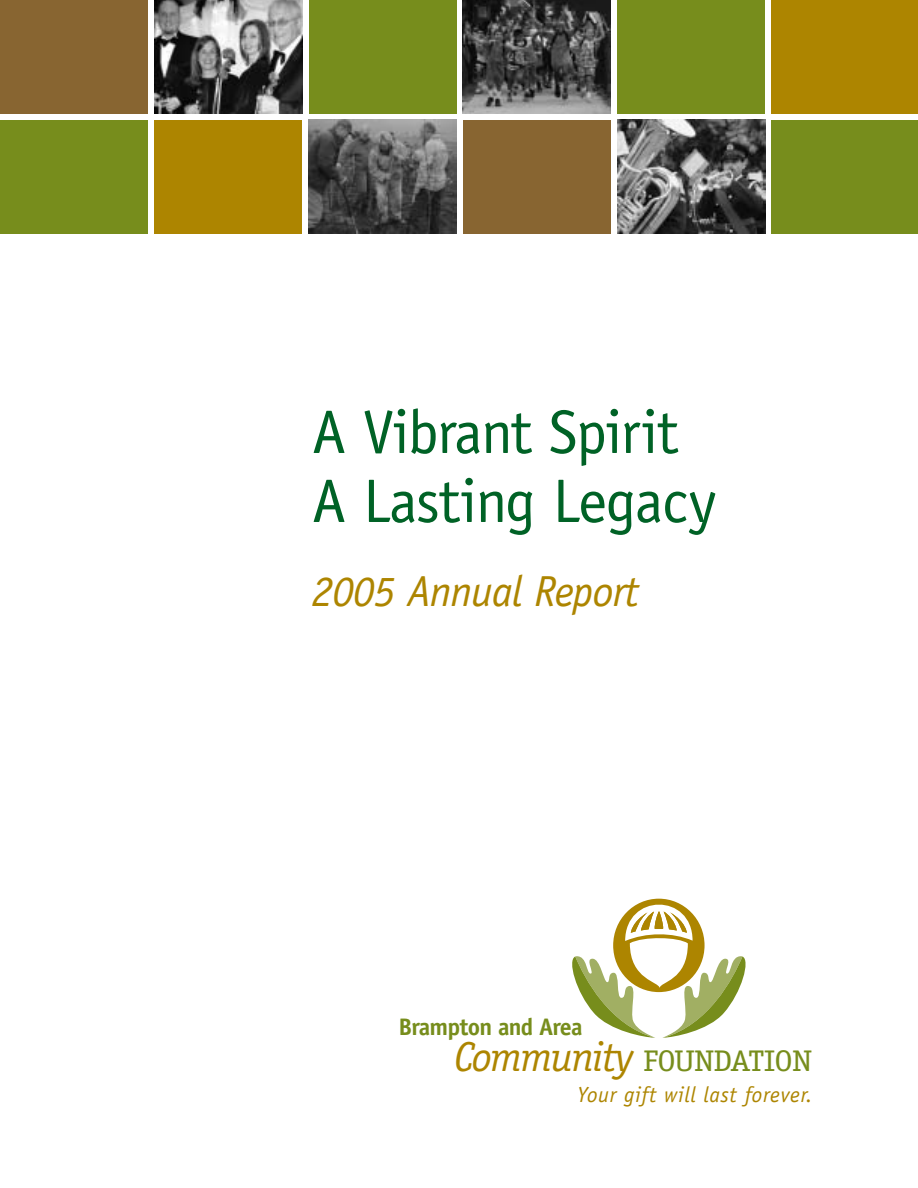
<style>
.page{position:relative;width:918px;height:1188px;background:#fff}
.page>*{position:absolute;margin:0;border:0;box-sizing:border-box;transform-origin:0 0}
.t1{font:61.65px/69px "Officina Sans";letter-spacing:-.025em;color:#006226}
.t2{font:italic 43.5px "Officina Sans";letter-spacing:-.025em;color:#ad8500}
.t3{font:30px "Officina Serif";letter-spacing:-.02em;color:#778d1c;scale:1.1 1}
.t4{font:700 24px "Officina Sans";letter-spacing:-.03em;color:#778d1c}
.t5{font:italic 21.9px "Officina Sans";letter-spacing:.03em;color:#ad8500}
.s1{font-style:italic;font-size:42px;color:#ad8500}
</style>
<div class="page">
<svg style="left:572px;top:899px;width:174px;height:139px"></svg>
<div style="left:0;top:120px;width:148px;height:113px;background:#778d1c"></div>
<div style="left:154px;top:120px;width:148px;height:113px;background:#ad8500"></div>
<img style="left:309px;top:120px;width:147px;height:113px">
<div style="left:463px;top:120px;width:148px;height:113px;background:#886531"></div>
<img style="left:617px;top:120px;width:148px;height:113px">
<div style="left:771px;top:120px;width:147px;height:113px;background:#778d1c"></div>
<div style="left:0;top:0;width:148px;height:113px;background:#886531"></div>
<img style="left:154px;top:0;width:148px;height:113px">
<div style="left:309px;top:0;width:147px;height:113px;background:#778d1c"></div>
<img style="left:463px;top:0;width:148px;height:113px">
<div style="left:617px;top:0;width:148px;height:113px;background:#778d1c"></div>
<div style="left:771px;top:0;width:147px;height:113px;background:#ad8500"></div>
<p class="t1" style="left:312px;top:403px;width:406px">A Vibrant Spirit<br>A Lasting Legacy</p>
<p class="t2" style="left:312px;top:574px;width:329px">2005 Annual Report</p>
<p class="t4" style="left:398px;top:1018px;width:186px">Brampton and Area</p>
<p class="t3" style="left:454px;top:1050px;width:327px"><span class="s1">Community</span> FOUNDATION</p>
<p class="t5" style="left:577px;top:1086px;width:237px">Your gift will last forever.</p>
</div>
